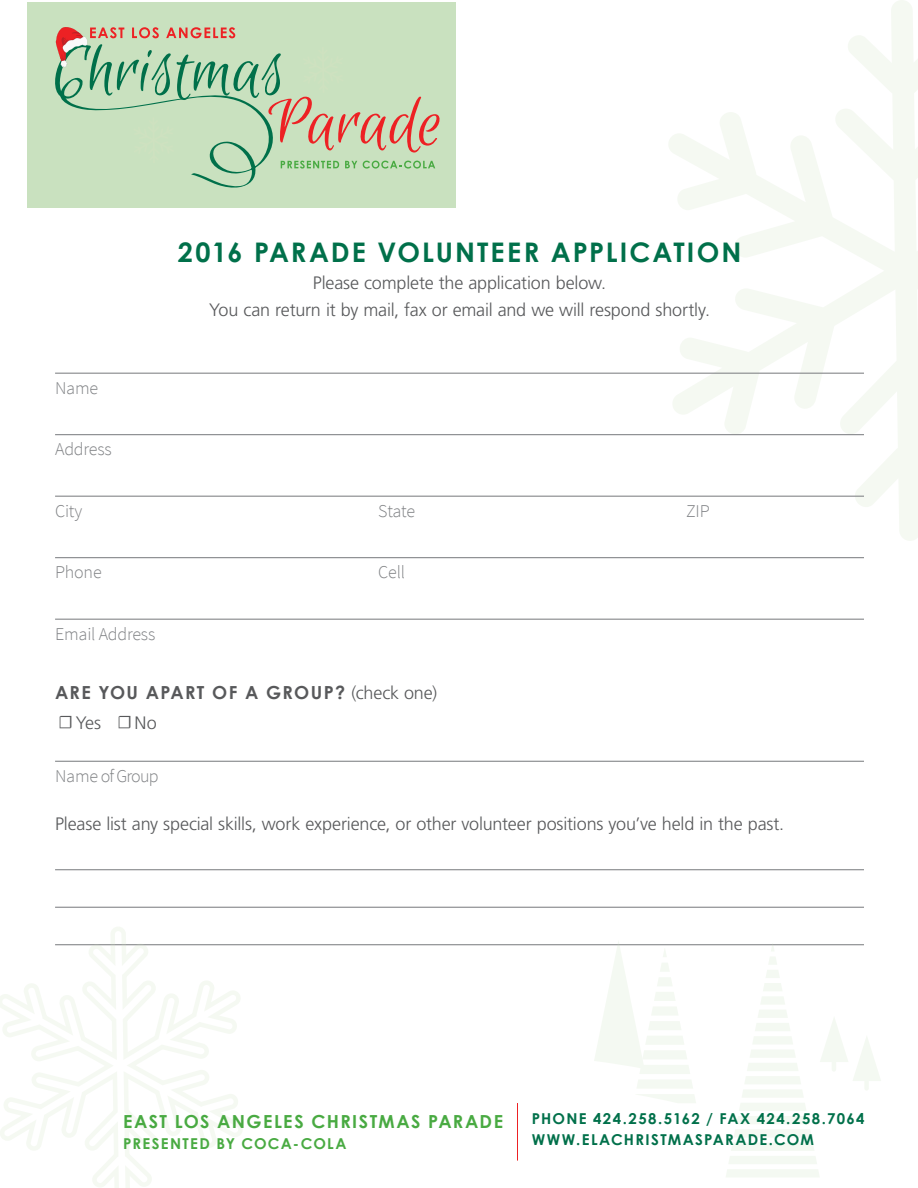
<style>
.page{position:relative;width:918px;height:1188px;background:#fff}
.page>*{position:absolute;margin:0;border:0;box-sizing:border-box;transform-origin:0 0}
.t1{font:700 27px "Century Gothic";letter-spacing:.075em;color:#00704a}
.t2{font:300 18px/27px "Frutiger LT Std";letter-spacing:-.01em;color:#58595b;text-align:center}
.t3{font:300 18px "Source Sans Pro";letter-spacing:-.01em;color:#808285}
.t4{font:700 18px "Century Gothic";letter-spacing:.07em;color:#58595b}
.t5{font:700 18px "Century Gothic";letter-spacing:.075em;color:#49aa42}
.t6{font:300 18px "Source Sans Pro";letter-spacing:-.045em;color:#808285}
.t7{font:700 15px/21px "Century Gothic";letter-spacing:.09em;color:#00704a}
.t8{font:700 15px "Century Gothic";letter-spacing:.085em;color:#49aa42}
.s1{font-family:"Frutiger LT Std";font-weight:300}
.s2{font-family:"Source Sans Pro";font-weight:400}
</style>
<div class="page">
<svg style="left:667px;top:0;width:251px;height:541px"></svg>
<div style="left:27px;top:2px;width:429px;height:205px;background:#c9e1bf"></div>
<hr style="left:55px;top:373px;width:809px;height:1px;background:#808285">
<hr style="left:55px;top:434px;width:809px;height:1px;background:#808285">
<hr style="left:55px;top:496px;width:809px;height:1px;background:#808285">
<hr style="left:55px;top:557px;width:809px;height:1px;background:#808285">
<hr style="left:55px;top:619px;width:809px;height:1px;background:#808285">
<hr style="left:55px;top:761px;width:809px;height:1px;background:#808285">
<hr style="left:55px;top:869px;width:809px;height:1px;background:#808285">
<hr style="left:55px;top:907px;width:809px;height:1px;background:#808285">
<hr style="left:55px;top:944px;width:809px;height:1px;background:#808285">
<svg style="left:55px;top:27px;width:385px;height:161px"></svg>
<svg style="left:0;top:927px;width:244px;height:261px"></svg>
<svg style="left:594px;top:942px;width:102px;height:161px"></svg>
<svg style="left:726px;top:944px;width:155px;height:233px"></svg>
<hr style="left:517px;top:1103px;width:1px;height:58px;background:#ed2124">
<p class="t3" style="left:55px;top:377px;width:45px">Name</p>
<p class="t3" style="left:55px;top:438px;width:58px">Address</p>
<h1 class="t1" style="left:178px;top:235px;width:565px">2016 PARADE VOLUNTEER APPLICATION</h1>
<p class="t2" style="left:209px;top:270px;width:503px">Please complete the application below.<br>You can return it by mail, fax or email and we will respond shortly.</p>
<p class="t3" style="left:55px;top:500px;width:29px">City</p>
<p class="t3" style="left:378px;top:500px;width:38px">State</p>
<p class="t3" style="left:686px;top:500px;width:25px">ZIP</p>
<p class="t3" style="left:55px;top:561px;width:48px">Phone</p>
<p class="t3" style="left:378px;top:561px;width:28px">Cell</p>
<p class="t3" style="left:55px;top:623px;width:102px">Email Address</p>
<p class="t4" style="left:55px;top:681px;width:384px">ARE YOU APART OF A GROUP? <span class="s1">(check one)</span></p>
<p class="t2" style="left:59px;top:709px;width:100px"><span class="s2">☐</span>Yes <span class="s2">☐</span>No</p>
<p class="t6" style="left:55px;top:765px;width:105px">Name of Group</p>
<p class="t2" style="left:55px;top:811px;width:731px">Please list any special skills, work experience, or other volunteer positions you’ve held in the past.</p>
<p class="t5" style="left:123px;top:1110px;width:381px">EAST LOS ANGELES CHRISTMAS PARADE</p>
<p class="t8" style="left:123px;top:1134px;width:225px">PRESENTED BY COCA-COLA</p>
<p class="t7" style="left:532px;top:1107px;width:334px">PHONE 424.258.5162 / FAX 424.258.7064<br>WWW.ELACHRISTMASPARADE.COM</p>
</div>
